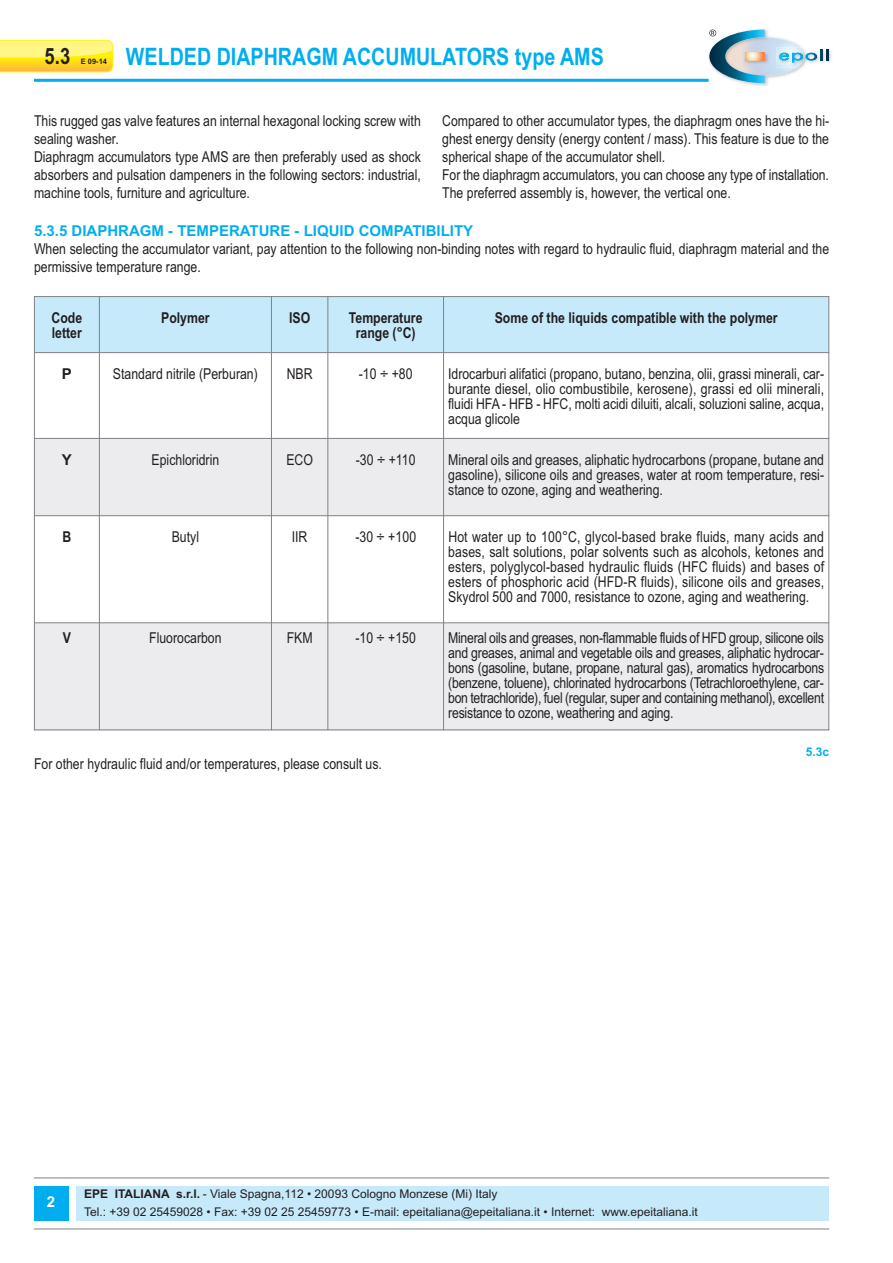
<style>
.page{position:relative;width:893px;height:1263px;background:#fff}
.page>*{position:absolute;margin:0;border:0;box-sizing:border-box;transform-origin:0 0}
.t1{font:700 24px "Arial Narrow";color:#00aeef}
.t2{font:700 22.5px "Arial Narrow";color:#231f20}
.t3{font:15px/15px "Arial Narrow";color:#231f20;text-align:justify}
.t4{font:700 15px/15px "Arial Narrow";color:#231f20}
.t5{font:700 15px "Arial";color:#00aeef}
.t6{font:700 15px "Arial";color:#231f20}
.t7{font:700 15px "Arial";color:#fff}
.t8{font:12px/18px "Arial";color:#231f20}
.t9{font:700 12px "Arial";color:#00aeef}
.t10{font:700 7.5px "Arial";color:#231f20}
.s1{font-weight:700}
</style>
<div class="page">
<img style="left:743px;top:83px;width:25px;height:2px">
<img style="left:828px;top:49px;width:3px;height:14px">
<svg style="left:709px;top:30px;width:119px;height:53px"></svg>
<div style="left:77px;top:1186px;width:752px;height:34px;background:#c6eafa"></div>
<svg style="left:0;top:40px;width:113px;height:32px;background:#fee64f"></svg>
<hr style="left:34px;top:79px;width:675px;height:3px;background:#00aeef">
<hr style="left:34px;top:1177px;width:795px;height:1px;background:#808285">
<hr style="left:34px;top:1228px;width:795px;height:1px;background:#808285">
<div style="left:34px;top:1186px;width:34px;height:34px;background:#00aeef"></div>
<div style="left:34px;top:296px;width:65px;height:57px;background:#c6eafa"></div>
<div style="left:99px;top:296px;width:172px;height:57px;background:#c6eafa"></div>
<div style="left:271px;top:296px;width:57px;height:57px;background:#c6eafa"></div>
<div style="left:328px;top:296px;width:116px;height:57px;background:#c6eafa"></div>
<div style="left:444px;top:296px;width:385px;height:57px;background:#c6eafa"></div>
<div style="left:34px;top:438px;width:65px;height:78px;background:#ececee"></div>
<div style="left:99px;top:438px;width:172px;height:78px;background:#ececee"></div>
<div style="left:271px;top:438px;width:57px;height:78px;background:#ececee"></div>
<div style="left:328px;top:438px;width:116px;height:78px;background:#ececee"></div>
<div style="left:444px;top:438px;width:385px;height:78px;background:#ececee"></div>
<div style="left:34px;top:623px;width:65px;height:107px;background:#ececee"></div>
<div style="left:99px;top:623px;width:172px;height:107px;background:#ececee"></div>
<div style="left:271px;top:623px;width:57px;height:107px;background:#ececee"></div>
<div style="left:328px;top:623px;width:116px;height:107px;background:#ececee"></div>
<div style="left:444px;top:623px;width:385px;height:107px;background:#ececee"></div>
<hr style="left:34px;top:296px;width:1px;height:434px;background:#808285">
<hr style="left:99px;top:296px;width:1px;height:434px;background:#808285">
<hr style="left:271px;top:296px;width:1px;height:434px;background:#808285">
<hr style="left:327px;top:296px;width:1px;height:434px;background:#808285">
<hr style="left:443px;top:296px;width:1px;height:434px;background:#808285">
<hr style="left:828px;top:296px;width:1px;height:434px;background:#808285">
<hr style="left:34px;top:296px;width:795px;height:1px;background:#808285">
<hr style="left:34px;top:352px;width:795px;height:1px;background:#808285">
<hr style="left:34px;top:438px;width:795px;height:1px;background:#808285">
<hr style="left:34px;top:515px;width:795px;height:1px;background:#808285">
<hr style="left:34px;top:622px;width:795px;height:1px;background:#808285">
<hr style="left:34px;top:729px;width:795px;height:1px;background:#808285">
<h2 class="t2" style="left:45px;top:48px;width:27px">5.3</h2>
<p class="t10" style="left:81px;top:59px;width:28px">E 09-14</p>
<h1 class="t1" style="left:126px;top:48px;width:479px">WELDED DIAPHRAGM ACCUMULATORS type AMS</h1>
<p class="t3" style="left:34px;top:113px;width:388px;line-height:18px;text-align:left">This rugged gas valve features an internal hexagonal locking screw with sealing washer.<br>Diaphragm accumulators type AMS are then preferably used as shock absorbers and pulsation dampeners in the following sectors: industrial, machine tools, furniture and agriculture.</p>
<p class="t3" style="left:442px;top:113px;width:388px;line-height:18px;text-align:left">Compared to other accumulator types, the diaphragm ones have the hi&shy;ghest energy density (energy content / mass). This feature is due to the spherical shape of the accumulator shell.<br>For the diaphragm accumulators, you can choose any type of installation.<br>The preferred assembly is, however, the vertical one.</p>
<p class="t5" style="left:34px;top:226px;width:441px">5.3.5 DIAPHRAGM - TEMPERATURE - LIQUID COMPATIBILITY</p>
<p class="t3" style="left:34px;top:241px;width:797px;line-height:18px">When selecting the accumulator variant, pay attention to the following non-binding notes with regard to hydraulic fluid, diaphragm material and the permissive temperature range.</p>
<p class="t4" style="left:52px;top:312px;width:32px">Code letter</p>
<p class="t4" style="left:161px;top:312px;width:50px">Polymer</p>
<p class="t4" style="left:289px;top:312px;width:23px">ISO</p>
<p class="t4" style="left:349px;top:312px;width:75px;text-align:center">Temperature range (°C)</p>
<p class="t4" style="left:495px;top:312px;width:284px">Some of the liquids compatible with the polymer</p>
<p class="t6" style="left:62px;top:368px;width:12px">P</p>
<p class="t3" style="left:113px;top:368px;width:146px">Standard nitrile (Perburan)</p>
<p class="t3" style="left:287px;top:368px;width:27px">NBR</p>
<p class="t3" style="left:359px;top:368px;width:55px">-10 ÷ +80</p>
<p class="t3" style="left:448px;top:368px;width:377px">Idrocarburi alifatici (propano, butano, benzina, olii, grassi minerali, car&shy;burante diesel, olio combustibile, kerosene), grassi ed olii minerali, fluidi HFA - HFB - HFC, molti acidi diluiti, alcali, soluzioni saline, acqua, acqua glicole</p>
<p class="t6" style="left:62px;top:454px;width:12px">Y</p>
<p class="t3" style="left:152px;top:453px;width:69px">Epichloridrin</p>
<p class="t3" style="left:286px;top:453px;width:28px">ECO</p>
<p class="t3" style="left:356px;top:453px;width:61px">-30 ÷ +110</p>
<p class="t3" style="left:448px;top:453px;width:377px">Mineral oils and greases, aliphatic hydrocarbons (propane, butane and gasoline), silicone oils and greases, water at room temperature, resi&shy;stance to ozone, aging and weathering.</p>
<p class="t4" style="left:62px;top:530px;width:10px">B</p>
<p class="t3" style="left:172px;top:530px;width:29px">Butyl</p>
<p class="t3" style="left:292px;top:530px;width:17px">IIR</p>
<p class="t3" style="left:355px;top:530px;width:62px">-30 ÷ +100</p>
<p class="t3" style="left:448px;top:530px;width:377px">Hot water up to 100°C, glycol-based brake fluids, many acids and bases, salt solutions, polar solvents such as alcohols, ketones and esters, polyglycol-based hydraulic fluids (HFC fluids) and bases of esters of phosphoric acid (HFD-R fluids), silicone oils and greases, Skydrol 500 and 7000, resistance to ozone, aging and weathering.</p>
<p class="t4" style="left:63px;top:631px;width:10px">V</p>
<p class="t3" style="left:149px;top:631px;width:74px">Fluorocarbon</p>
<p class="t3" style="left:287px;top:631px;width:27px">FKM</p>
<p class="t3" style="left:355px;top:631px;width:62px">-10 ÷ +150</p>
<p class="t3" style="left:448px;top:631px;width:377px">Mineral oils and greases, non-flammable fluids of HFD group, silicone oils and greases, animal and vegetable oils and greases, aliphatic hydrocar&shy;bons (gasoline, butane, propane, natural gas), aromatics hydrocarbons (benzene, toluene), chlorinated hydrocarbons (Tetrachloroethylene, car&shy;bon tetrachloride), fuel (regular, super and containing methanol), excellent resistance to ozone, weathering and aging.</p>
<p class="t3" style="left:34px;top:758px;width:349px">For other hydraulic fluid and/or temperatures, please consult us.</p>
<p class="t9" style="left:806px;top:748px;width:25px">5.3c</p>
<p class="t7" style="left:47px;top:1196px;width:10px">2</p>
<p class="t8" style="left:84px;top:1185px;width:615px"><span class="s1">EPE ITALIANA s.r.l.</span> - Viale Spagna,112 • 20093 Cologno Monzese (Mi) Italy<br>Tel.: +39 02 25459028 • Fax: +39 02 25 25459773 • E-mail: epeitaliana@epeitaliana.it • Internet: www.epeitaliana.it</p>
</div>
